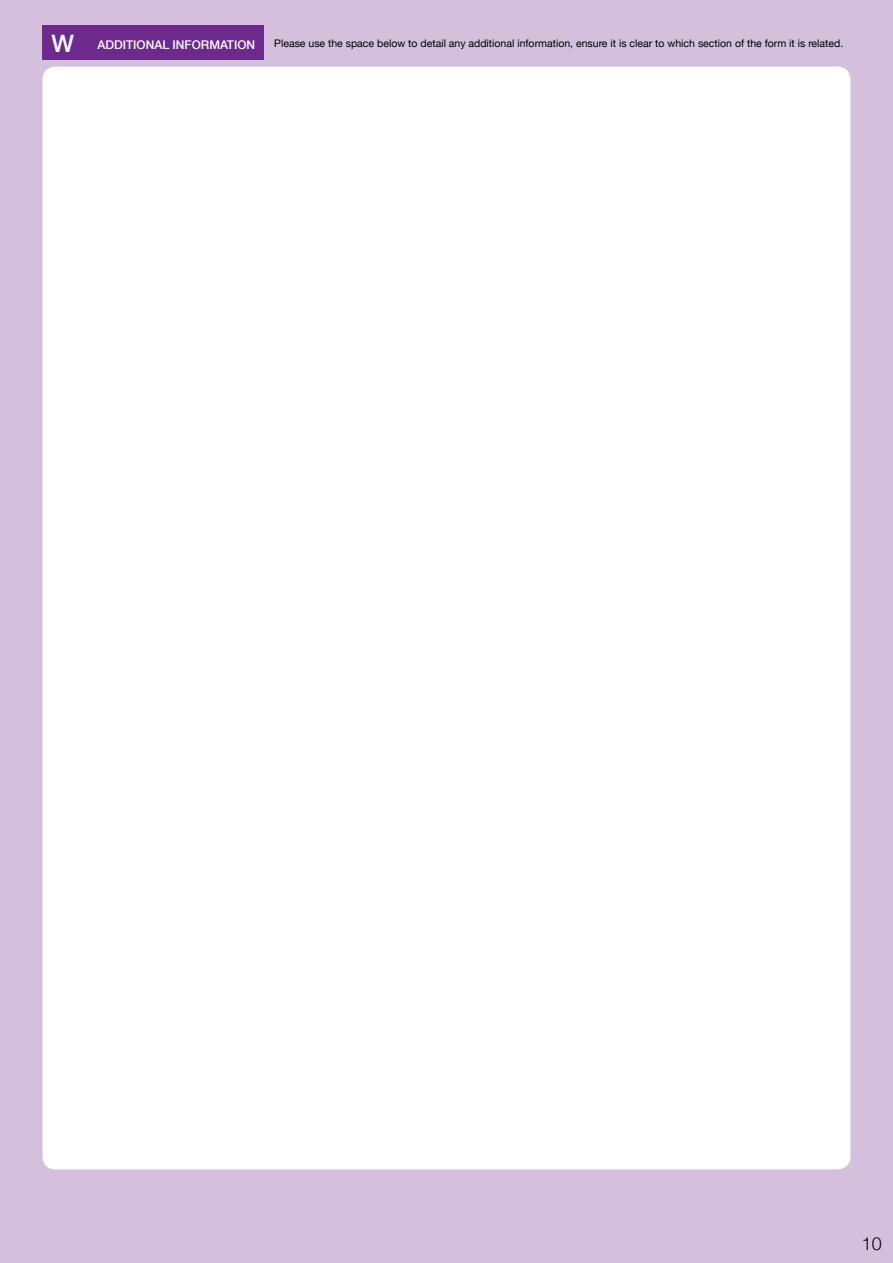
<style>
.page{position:relative;width:893px;height:1263px;background:#d4bfdd}
.page>*{position:absolute;margin:0;border:0;box-sizing:border-box;transform-origin:0 0}
.t1{font:500 24px "Helvetica Neue";color:#fff}
.t2{font:300 18px "Helvetica Neue";color:#000}
.t3{font:500 12px "Helvetica Neue";color:#fff}
.t4{font:10.5px "Helvetica Neue";color:#000}
</style>
<div class="page">
<div style="left:43px;top:26px;width:221px;height:34px;background:#6e298d"></div>
<div style="left:43px;top:67px;width:807px;height:1102px;background:#fff;border-radius:13px"></div>
<h1 class="t1" style="left:51px;top:25px;width:24px">W</h1>
<p class="t3" style="left:98px;top:36px;width:159px">ADDITIONAL INFORMATION</p>
<p class="t4" style="left:274px;top:36px;width:571px">Please use the space below to detail any additional information, ensure it is clear to which section of the form it is related.</p>
<h2 class="t2" style="left:862px;top:1229px;width:22px">10</h2>
</div>
